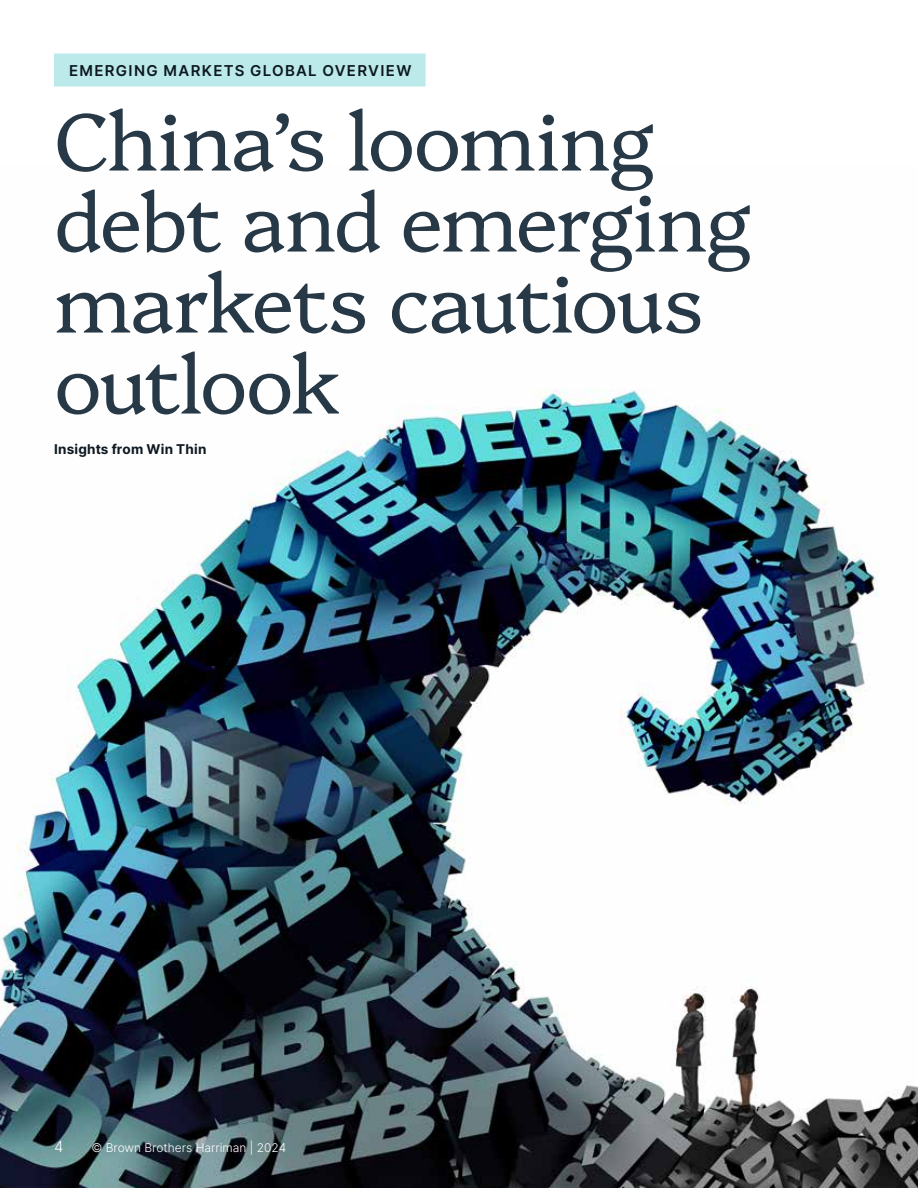
<style>
.page{position:relative;width:918px;height:1188px;background:#fff}
.page>*{position:absolute;margin:0;border:0;box-sizing:border-box;transform-origin:0 0}
.Title-54pt{font:300 81px/81px "Platypi";letter-spacing:-.03em;color:#273846}
.Breadcrumb-IS{font:15px "Inter";letter-spacing:.085em;color:#0d1821}
.Body{font:300 15px "Inter";color:#fff}
.CONTACT_Name{font:13.5px "Inter";letter-spacing:.015em;color:#0d1821}
.Body-2{font:300 12px "Inter";color:#fff}
</style>
<div class="page">
<img style="left:0;top:389px;width:918px;height:799px">
<div style="left:54px;top:54px;width:372px;height:33px;background:#bce9e9"></div>
<p class="Breadcrumb-IS" style="left:69px;top:60px;width:344px">EMERGING MARKETS GLOBAL OVERVIEW</p>
<h1 class="Title-54pt" style="left:54px;top:100px;width:699px">China’s looming debt and emerging markets cautious outlook</h1>
<p class="CONTACT_Name" style="left:54px;top:439px;width:154px">Insights from Win Thin</p>
<p class="Body" style="left:54px;top:1136px;width:11px">4</p>
<p class="Body-2" style="left:92px;top:1139px;width:196px">© Brown Brothers Harriman | 2024</p>
</div>
